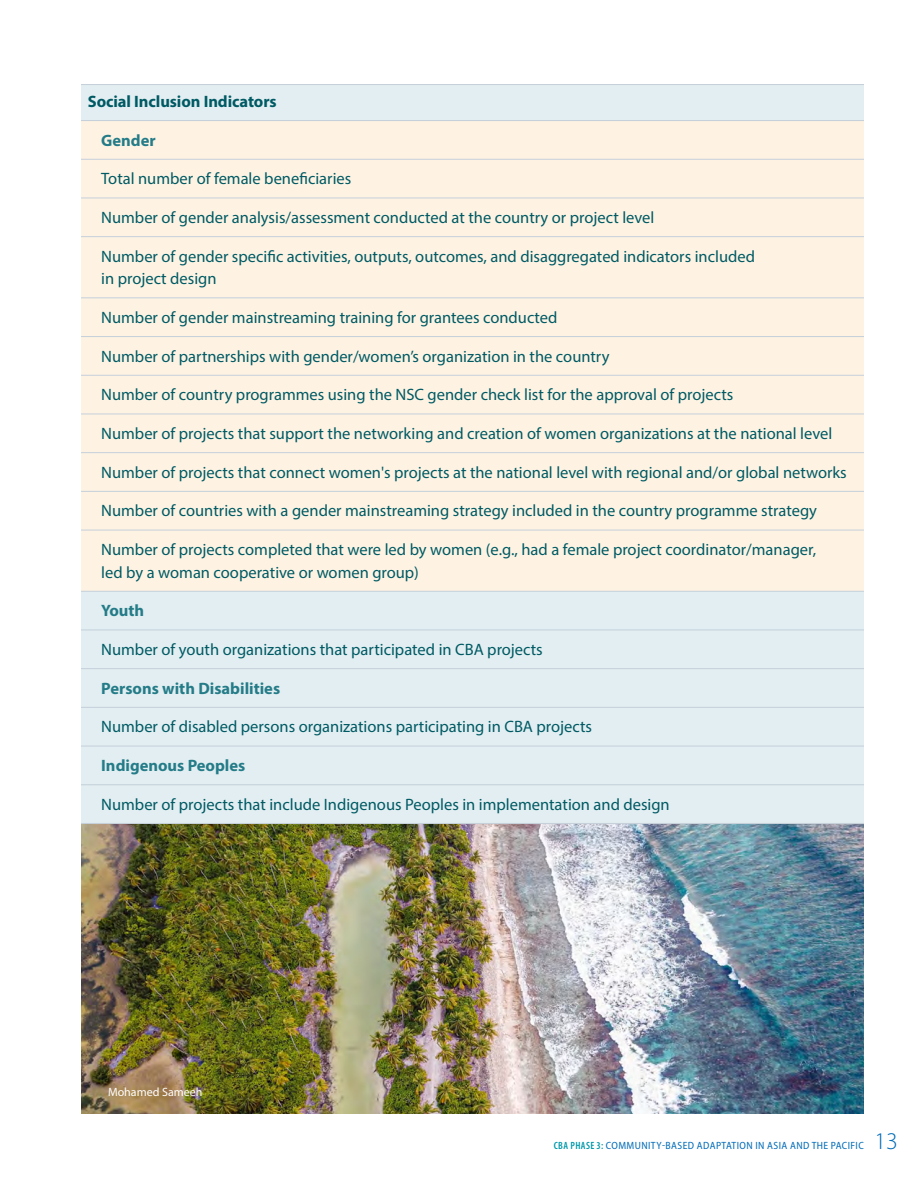
<style>
.page{position:relative;width:918px;height:1188px;background:#fff}
.page>*{position:absolute;margin:0;border:0;box-sizing:border-box;transform-origin:0 0}
.t1{font:300 24px "Myriad Pro";color:#006bb7}
.t2{font:16.5px/22.5px "Myriad Pro";color:#005a64}
.t3{font:700 16.5px "Myriad Pro";color:#247c88}
.t4{font:700 16.5px "Myriad Pro";letter-spacing:-.005em;color:#005a64}
.t5{font:12px "Myriad Pro";color:#fff}
.t6{font:semi-condensed 10.5px "Myriad Pro";letter-spacing:.04em;color:#006bb7}
.s1{font-weight:600;font-stretch:condensed;color:#0098a9}
</style>
<div class="page">
<img style="left:81px;top:824px;width:783px;height:290px">
<div style="left:81px;top:120px;width:783px;height:471px;background:#fef3e3"></div>
<div style="left:81px;top:84px;width:783px;height:37px;background:#e2eef1"></div>
<div style="left:81px;top:591px;width:783px;height:233px;background:#e2eef1"></div>
<hr style="left:81px;top:84px;width:783px;height:1px;background:#c4cfda">
<hr style="left:81px;top:120px;width:783px;height:1px;background:#c4cfda">
<hr style="left:81px;top:159px;width:783px;height:1px;background:#c4cfda">
<hr style="left:81px;top:198px;width:783px;height:1px;background:#c4cfda">
<hr style="left:81px;top:236px;width:783px;height:1px;background:#c4cfda">
<hr style="left:81px;top:298px;width:783px;height:1px;background:#c4cfda">
<hr style="left:81px;top:336px;width:783px;height:1px;background:#c4cfda">
<hr style="left:81px;top:375px;width:783px;height:1px;background:#c4cfda">
<hr style="left:81px;top:414px;width:783px;height:1px;background:#c4cfda">
<hr style="left:81px;top:452px;width:783px;height:1px;background:#c4cfda">
<hr style="left:81px;top:491px;width:783px;height:1px;background:#c4cfda">
<hr style="left:81px;top:530px;width:783px;height:1px;background:#c4cfda">
<hr style="left:81px;top:591px;width:783px;height:1px;background:#c4cfda">
<hr style="left:81px;top:630px;width:783px;height:1px;background:#c4cfda">
<hr style="left:81px;top:668px;width:783px;height:1px;background:#c4cfda">
<hr style="left:81px;top:707px;width:783px;height:1px;background:#c4cfda">
<hr style="left:81px;top:746px;width:783px;height:1px;background:#c4cfda">
<hr style="left:81px;top:785px;width:783px;height:1px;background:#c4cfda">
<hr style="left:81px;top:823px;width:783px;height:1px;background:#c4cfda">
<p class="t4" style="left:88px;top:91px;width:191px">Social Inclusion Indicators</p>
<p class="t3" style="left:101px;top:129px;width:56px">Gender</p>
<p class="t2" style="left:101px;top:167px;width:252px">Total number of female beneficiaries</p>
<p class="t2" style="left:101px;top:206px;width:555px">Number of gender analysis/assessment conducted at the country or project level</p>
<p class="t2" style="left:101px;top:245px;width:655px">Number of gender specific activities, outputs, outcomes, and disaggregated indicators included in project design</p>
<p class="t2" style="left:101px;top:306px;width:458px">Number of gender mainstreaming training for grantees conducted</p>
<p class="t2" style="left:101px;top:344px;width:510px">Number of partnerships with gender/women’s organization in the country</p>
<p class="t2" style="left:101px;top:383px;width:634px">Number of country programmes using the NSC gender check list for the approval of projects</p>
<p class="t2" style="left:101px;top:422px;width:733px">Number of projects that support the networking and creation of women organizations at the national level</p>
<p class="t2" style="left:101px;top:461px;width:747px">Number of projects that connect women's projects at the national level with regional and/or global networks</p>
<p class="t2" style="left:101px;top:499px;width:717px">Number of countries with a gender mainstreaming strategy included in the country programme strategy</p>
<p class="t2" style="left:101px;top:538px;width:716px">Number of projects completed that were led by women (e.g., had a female project coordinator/manager, led by a woman cooperative or women group)</p>
<p class="t3" style="left:101px;top:600px;width:45px">Youth</p>
<p class="t2" style="left:101px;top:638px;width:443px">Number of youth organizations that participated in CBA projects</p>
<p class="t3" style="left:101px;top:677px;width:180px">Persons with Disabilities</p>
<p class="t2" style="left:101px;top:715px;width:492px">Number of disabled persons organizations participating in CBA projects</p>
<p class="t3" style="left:101px;top:755px;width:146px">Indigenous Peoples</p>
<p class="t2" style="left:101px;top:793px;width:570px">Number of projects that include Indigenous Peoples in implementation and design</p>
<p class="t5" style="left:108px;top:1084px;width:96px">Mohamed Sameeh</p>
<p class="t6" style="left:554px;top:1140px;width:312px"><span class="s1">CBA PHASE 3:</span> COMMUNITY-BASED ADAPTATION IN ASIA AND THE PACIFIC</p>
<h1 class="t1" style="left:874px;top:1127px;width:25px">13</h1>
</div>
